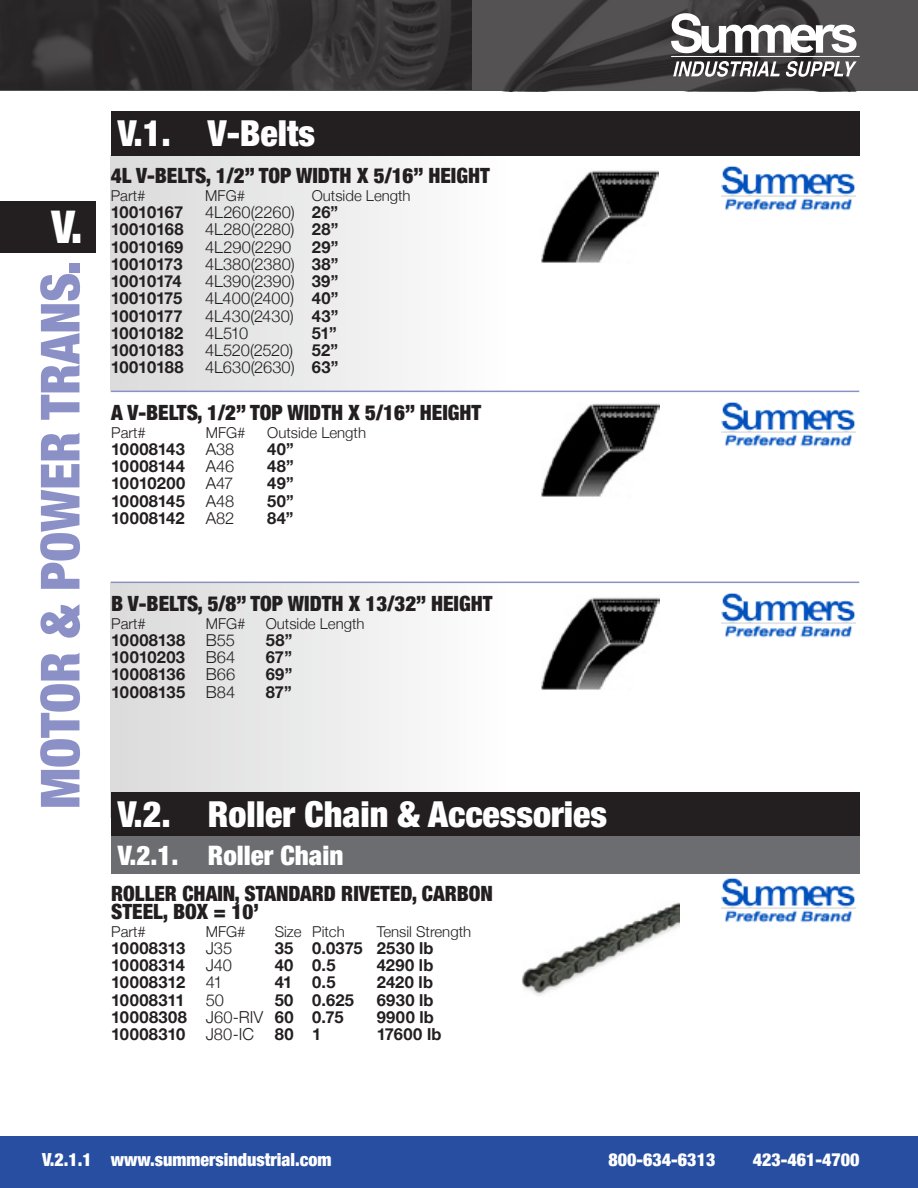
<style>
.page{position:relative;width:918px;height:1188px;background:#fff}
.page>*{position:absolute;margin:0;border:0;box-sizing:border-box;transform-origin:0 0}
.t1{font:900 condensed 54px "Helvetica Neue";color:#8b91c7}
.t2{font:900 condensed 45px "Helvetica Neue";color:#fff}
.Section_Header{font:900 condensed 36px "Helvetica Neue LT Std";color:#fff}
.Sub_Section_Header{font:900 condensed 27px "Helvetica Neue LT Std";color:#fff}
.Product_Block_Group{font:900 condensed 21px/18px "Helvetica Neue";color:#231f20}
.Footer_LJ{font:900 condensed 18px "Helvetica Neue";color:#fff}
.Product_List{font:700 16.5px "Helvetica Neue";letter-spacing:.01em;color:#231f20}
.Product_List-2{font:300 16.5px "Helvetica Neue";letter-spacing:-.005em;color:#231f20}
.Product_List-3{font:700 16.5px "Helvetica Neue";letter-spacing:-.025em;color:#231f20}
.Product_List-4{font:700 16.5px "Helvetica Neue";letter-spacing:-.02em;color:#231f20}
.Product_description{font:300 15px "Helvetica Neue";color:#231f20}
.s1{font-weight:700}
.s2{font-weight:300}
</style>
<div class="page">
<img style="left:521px;top:902px;width:158px;height:94px">
<img style="left:541px;top:170px;width:118px;height:93px">
<img style="left:541px;top:403px;width:118px;height:94px">
<img style="left:541px;top:597px;width:118px;height:93px">
<div style="left:111px;top:155px;width:396px;height:236px;background:linear-gradient(to right,#dadadb,#fdfdfd)"></div>
<div style="left:111px;top:582px;width:396px;height:235px;background:linear-gradient(to right,#dadadb,#fdfdfd)"></div>
<hr style="left:111px;top:391px;width:748px;height:1px;background:#8b91c7">
<hr style="left:111px;top:582px;width:748px;height:1px;background:#8b91c7">
<div style="left:111px;top:111px;width:749px;height:44px;background:#231f20"></div>
<img style="left:722px;top:166px;width:134px;height:45px">
<img style="left:722px;top:402px;width:134px;height:45px">
<img style="left:722px;top:593px;width:134px;height:45px">
<img style="left:722px;top:878px;width:134px;height:45px">
<div style="left:111px;top:792px;width:749px;height:44px;background:#231f20"></div>
<div style="left:111px;top:836px;width:749px;height:38px;background:#6c6d70"></div>
<div style="left:0;top:1136px;width:918px;height:52px;background:#274ea1"></div>
<svg style="left:0;top:0;width:918px;height:91px;background:#3a3739"></svg>
<svg style="left:671px;top:13px;width:186px;height:40px"></svg>
<svg style="left:673px;top:61px;width:107px;height:16px"></svg>
<svg style="left:786px;top:61px;width:71px;height:16px"></svg>
<hr style="left:671px;top:56px;width:189px;height:1px;background:#fff">
<div style="left:0;top:201px;width:96px;height:51px;background:#231f20"></div>
<h2 class="t2" style="left:51px;top:190px;width:32px">V.</h2>
<h1 class="t1" style="left:16px;top:809px;width:550px;rotate:-90deg">MOTOR &amp; POWER TRANS.</h1>
<p class="Section_Header" style="left:118px;top:111px;width:199px">V.1. V-Belts</p>
<p class="Product_Block_Group" style="left:111px;top:165px;width:380px">4L V-BELTS, 1/2” TOP WIDTH X 5/16” HEIGHT</p>
<p class="Product_description" style="left:111px;top:183px;width:36px">Part#</p>
<p class="Product_description" style="left:205px;top:183px;width:41px">MFG#</p>
<p class="Product_description" style="left:312px;top:183px;width:100px">Outside Length</p>
<p class="Product_List" style="left:111px;top:199px;width:74px">10010167</p>
<p class="Product_List-2" style="left:205px;top:199px;width:134px">4L260(2260) <span class="s1">26”</span></p>
<p class="Product_List" style="left:111px;top:217px;width:74px">10010168</p>
<p class="Product_List-2" style="left:205px;top:216px;width:135px">4L280(2280) <span class="s1">28”</span></p>
<p class="Product_List" style="left:111px;top:234px;width:74px">10010169</p>
<p class="Product_List-2" style="left:205px;top:233px;width:135px">4L290(2290 <span class="s1">29”</span></p>
<p class="Product_List" style="left:111px;top:251px;width:73px">10010173</p>
<p class="Product_List-2" style="left:205px;top:251px;width:135px">4L380(2380) <span class="s1">38”</span></p>
<p class="Product_List-3" style="left:111px;top:268px;width:72px">10010174</p>
<p class="Product_List-2" style="left:205px;top:268px;width:135px">4L390(2390) <span class="s1">39”</span></p>
<p class="Product_List-4" style="left:111px;top:286px;width:73px">10010175</p>
<p class="Product_List-2" style="left:205px;top:285px;width:135px">4L400(2400) <span class="s1">40”</span></p>
<p class="Product_List" style="left:111px;top:303px;width:73px">10010177</p>
<p class="Product_List-2" style="left:205px;top:302px;width:135px">4L430(2430) <span class="s1">43”</span></p>
<p class="Product_List" style="left:111px;top:320px;width:74px">10010182</p>
<p class="Product_List-2" style="left:205px;top:320px;width:45px">4L510</p>
<p class="Product_List" style="left:312px;top:320px;width:26px">51”</p>
<p class="Product_List" style="left:111px;top:337px;width:74px">10010183</p>
<p class="Product_List-2" style="left:205px;top:337px;width:134px">4L520(2520) <span class="s1">52”</span></p>
<p class="Product_List" style="left:111px;top:355px;width:74px">10010188</p>
<p class="Product_List-2" style="left:205px;top:354px;width:135px">4L630(2630) <span class="s1">63”</span></p>
<p class="Product_Block_Group" style="left:111px;top:402px;width:372px">A V-BELTS, 1/2” TOP WIDTH X 5/16” HEIGHT</p>
<p class="Product_description" style="left:111px;top:420px;width:36px">Part#</p>
<p class="Product_description" style="left:206px;top:420px;width:41px">MFG#</p>
<p class="Product_description" style="left:267px;top:420px;width:100px">Outside Length</p>
<p class="Product_List" style="left:111px;top:436px;width:75px">10008143</p>
<p class="Product_List-2" style="left:206px;top:436px;width:30px">A38</p>
<p class="Product_List" style="left:267px;top:436px;width:28px">40”</p>
<p class="Product_List" style="left:111px;top:453px;width:75px">10008144</p>
<p class="Product_List-2" style="left:206px;top:453px;width:30px">A46</p>
<p class="Product_List" style="left:267px;top:453px;width:28px">48”</p>
<p class="Product_List" style="left:111px;top:470px;width:124px">10010200 <span class="s2">A47</span></p>
<p class="Product_List" style="left:267px;top:470px;width:28px">49”</p>
<p class="Product_List" style="left:111px;top:488px;width:75px">10008145</p>
<p class="Product_List-2" style="left:206px;top:487px;width:30px">A48</p>
<p class="Product_List" style="left:267px;top:488px;width:28px">50”</p>
<p class="Product_List" style="left:111px;top:505px;width:75px">10008142</p>
<p class="Product_List-2" style="left:206px;top:505px;width:30px">A82</p>
<p class="Product_List" style="left:267px;top:505px;width:28px">84”</p>
<p class="Product_Block_Group" style="left:111px;top:593px;width:383px">B V-BELTS, 5/8” TOP WIDTH X 13/32” HEIGHT</p>
<p class="Product_description" style="left:111px;top:611px;width:36px">Part#</p>
<p class="Product_description" style="left:206px;top:611px;width:41px">MFG#</p>
<p class="Product_description" style="left:266px;top:611px;width:100px">Outside Length</p>
<p class="Product_List" style="left:111px;top:627px;width:125px">10008138 <span class="s2">B55</span></p>
<p class="Product_List" style="left:266px;top:627px;width:28px">58”</p>
<p class="Product_List" style="left:111px;top:644px;width:125px">10010203 <span class="s2">B64</span></p>
<p class="Product_List" style="left:266px;top:644px;width:28px">67”</p>
<p class="Product_List" style="left:111px;top:661px;width:125px">10008136 <span class="s2">B66</span></p>
<p class="Product_List" style="left:266px;top:661px;width:28px">69”</p>
<p class="Product_List" style="left:111px;top:679px;width:125px">10008135 <span class="s2">B84</span></p>
<p class="Product_List" style="left:266px;top:679px;width:28px">87”</p>
<p class="Section_Header" style="left:118px;top:792px;width:491px">V.2. Roller Chain &amp; Accessories</p>
<p class="Sub_Section_Header" style="left:118px;top:838px;width:227px">V.2.1. Roller Chain</p>
<p class="Product_Block_Group" style="left:111px;top:883px;width:383px">ROLLER CHAIN, STANDARD RIVETED, CARBON<br>STEEL, BOX = 10’</p>
<p class="Product_description" style="left:111px;top:919px;width:36px">Part#</p>
<p class="Product_description" style="left:206px;top:919px;width:41px">MFG#</p>
<p class="Product_description" style="left:275px;top:919px;width:72px">Size Pitch</p>
<p class="Product_description" style="left:377px;top:919px;width:96px">Tensil Strength</p>
<p class="Product_List" style="left:111px;top:935px;width:123px">10008313 <span class="s2">J35</span></p>
<p class="Product_List" style="left:275px;top:935px;width:160px">35 0.0375 2530 lb</p>
<p class="Product_List" style="left:111px;top:952px;width:75px">10008314</p>
<p class="Product_List-2" style="left:206px;top:952px;width:28px">J40</p>
<p class="Product_List" style="left:275px;top:952px;width:62px">40 0.5</p>
<p class="Product_List" style="left:377px;top:952px;width:58px">4290 lb</p>
<p class="Product_List" style="left:111px;top:970px;width:113px">10008312 <span class="s2">41</span></p>
<p class="Product_List" style="left:275px;top:970px;width:62px">41 0.5</p>
<p class="Product_List" style="left:377px;top:970px;width:58px">2420 lb</p>
<p class="Product_List" style="left:111px;top:987px;width:75px">10008311</p>
<p class="Product_List-2" style="left:206px;top:987px;width:20px">50</p>
<p class="Product_List" style="left:275px;top:987px;width:81px">50 0.625</p>
<p class="Product_List" style="left:377px;top:987px;width:58px">6930 lb</p>
<p class="Product_List" style="left:111px;top:1004px;width:234px">10008308 <span class="s2">J60-RIV</span> 60 0.75</p>
<p class="Product_List" style="left:377px;top:1004px;width:59px">9900 lb</p>
<p class="Product_List" style="left:111px;top:1021px;width:144px">10008310 <span class="s2">J80-IC</span></p>
<p class="Product_List" style="left:275px;top:1021px;width:48px">80 1</p>
<p class="Product_List" style="left:377px;top:1021px;width:66px">17600 lb</p>
<p class="Footer_LJ" style="left:42px;top:1144px;width:51px">V.2.1.1</p>
<p class="Footer_LJ" style="left:111px;top:1144px;width:222px">www.summersindustrial.com</p>
<p class="Footer_LJ" style="left:609px;top:1144px;width:108px">800-634-6313</p>
<p class="Footer_LJ" style="left:753px;top:1144px;width:108px">423-461-4700</p>
</div>
